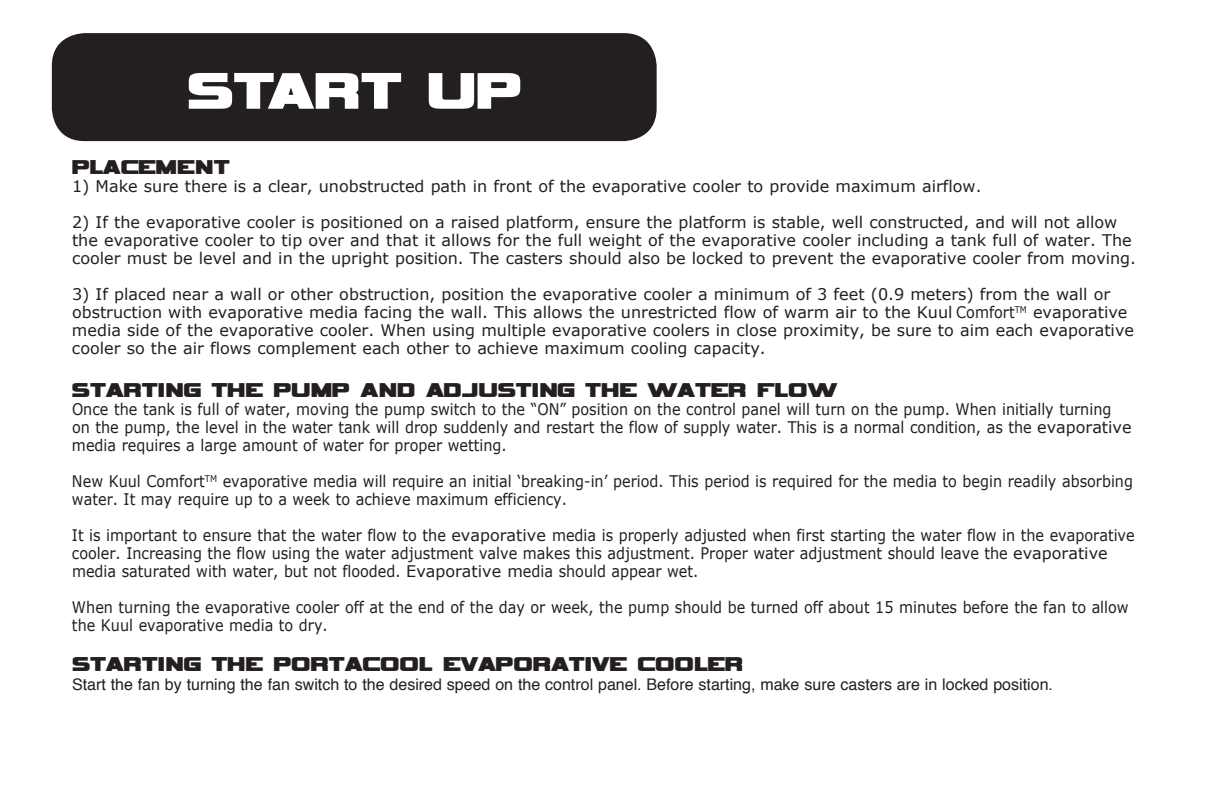
<style>
.page{position:relative;width:1224px;height:792px;background:#fff}
.page>*{position:absolute;margin:0;border:0;box-sizing:border-box;transform-origin:0 0}
.t1{font:72px "Vipnagorgialla";color:#fff}
.t2{font:28px "Vipnagorgialla";color:#231f20}
.t3{font:16px/18px "Verdana";color:#231f20;scale:.9 1}
.t4{font:16px/18px "Verdana";color:#231f20}
.t5{font:16px "Helvetica";color:#231f20}
</style>
<div class="page">
<div style="left:52px;top:33px;width:605px;height:108px;background:#231f20;border-radius:33px"></div>
<h1 class="t1" style="left:187px;top:60px;width:336px">START UP</h1>
<h2 class="t2" style="left:72px;top:155px;width:159px">PLACEMENT</h2>
<p class="t4" style="left:72px;top:178px;width:911px">1) Make sure there is a clear, unobstructed path in front of the evaporative cooler to provide maximum airflow.</p>
<p class="t4" style="left:72px;top:214px;width:1066px">2) If the evaporative cooler is positioned on a raised platform, ensure the platform is stable, well constructed, and will not allow the evaporative cooler to tip over and that it allows for the full weight of the evaporative cooler including a tank full of water. The cooler must be level and in the upright position. The casters should also be locked to prevent the evaporative cooler from moving.</p>
<p class="t4" style="left:72px;top:286px;width:1064px">3) If placed near a wall or other obstruction, position the evaporative cooler a minimum of 3 feet (0.9 meters) from the wall or obstruction with evaporative media facing the wall. This allows the unrestricted flow of warm air to the Kuul Comfort<sup>TM</sup> evaporative media side of the evaporative cooler. When using multiple evaporative coolers in close proximity, be sure to aim each evaporative cooler so the air flows complement each other to achieve maximum cooling capacity.</p>
<h2 class="t2" style="left:72px;top:378px;width:767px">STARTING THE PUMP AND ADJUSTING THE WATER FLOW</h2>
<p class="t3" style="left:72px;top:400px;width:1179px">Once the tank is full of water, moving the pump switch to the “ON” position on the control panel will turn on the pump. When initially turning on the pump, the level in the water tank will drop suddenly and restart the flow of supply water. This is a normal condition, as the evaporative media requires a large amount of water for proper wetting.</p>
<p class="t3" style="left:72px;top:473px;width:1180px">New Kuul Comfort<sup>TM</sup> evaporative media will require an initial ‘breaking-in’ period. This period is required for the media to begin readily absorbing water. It may require up to a week to achieve maximum efficiency.</p>
<p class="t3" style="left:72px;top:527px;width:1182px">It is important to ensure that the water flow to the evaporative media is properly adjusted when first starting the water flow in the evaporative cooler. Increasing the flow using the water adjustment valve makes this adjustment. Proper water adjustment should leave the evaporative media saturated with water, but not flooded. Evaporative media should appear wet.</p>
<p class="t3" style="left:72px;top:598px;width:1176px">When turning the evaporative cooler off at the end of the day or week, the pump should be turned off about 15 minutes before the fan to allow the Kuul evaporative media to dry.</p>
<h2 class="t2" style="left:72px;top:652px;width:673px">STARTING THE PORTACOOL EVAPORATIVE COOLER</h2>
<p class="t5" style="left:72px;top:679px;width:983px">Start the fan by turning the fan switch to the desired speed on the control panel. Before starting, make sure casters are in locked position.</p>
</div>
